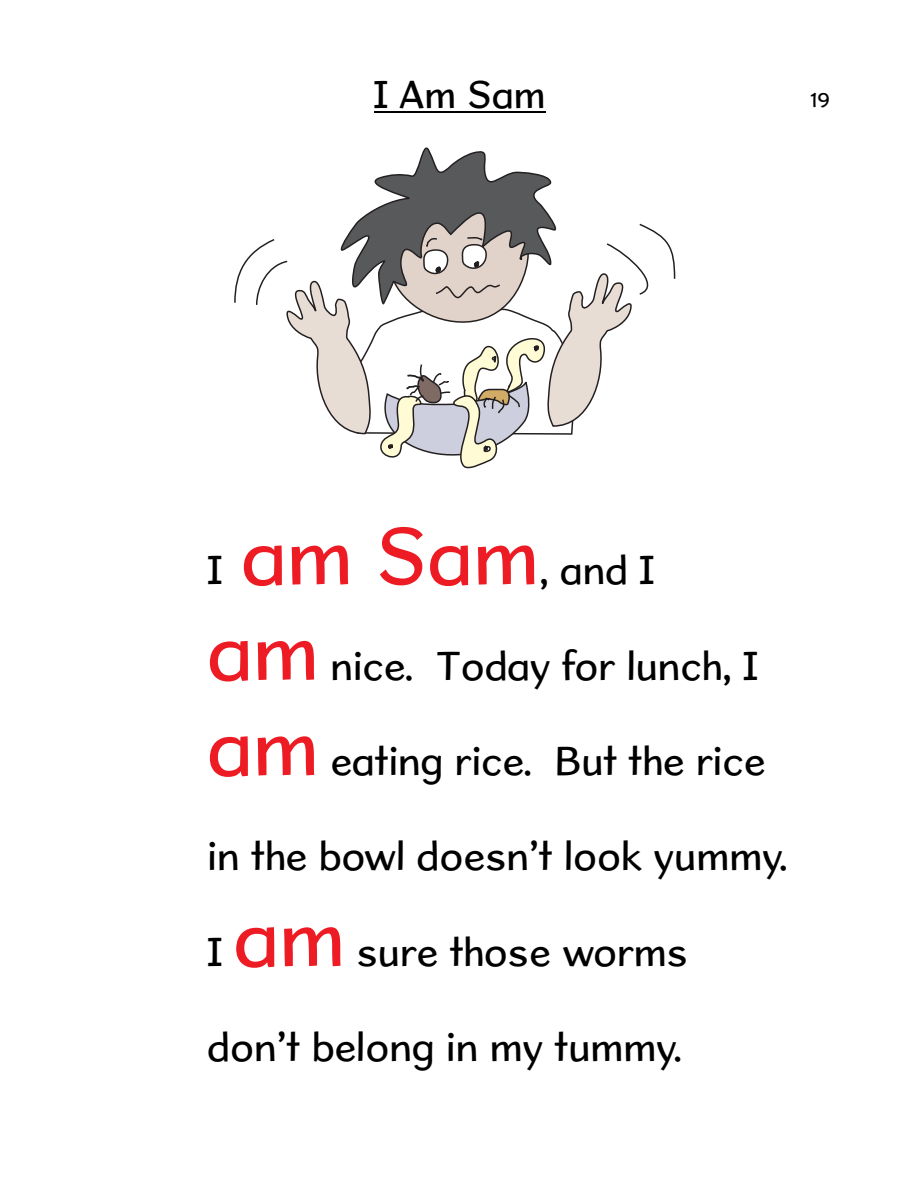
<style>
.page{position:relative;width:918px;height:1188px;background:#fff}
.page>*{position:absolute;margin:0;border:0;box-sizing:border-box;transform-origin:0 0}
.t1{font:81.15px/95.4px "Sweater School Rg";color:#ed1c24}
.t2{font:40.65px "Sweater School Rg";color:#000}
.t3{font:39px "Sweater School Rg";color:#000}
.t4{font:21px "Sweater School Rg";color:#000}
</style>
<div class="page">
<hr style="left:374px;top:111px;width:172px;height:2px;background:#000">
<svg style="left:234px;top:147px;width:442px;height:322px"></svg>
<p class="t3" style="left:374px;top:79px;width:173px">I Am Sam</p>
<p class="t4" style="left:811px;top:92px;width:21px">19</p>
<h1 class="t1" style="left:208px;top:517px;width:333px;text-indent:34px">am Sam am<br>am</h1>
<p class="t2" style="left:208px;top:554px;width:16px">I</p>
<p class="t2" style="left:539px;top:554px;width:117px">, and I</p>
<p class="t2" style="left:330px;top:649px;width:429px">nice. Today for lunch, I</p>
<p class="t2" style="left:330px;top:745px;width:437px">eating rice. But the rice</p>
<p class="t2" style="left:208px;top:840px;width:582px">in the bowl doesn’t look yummy.</p>
<h1 class="t1" style="left:234px;top:898px;width:113px">am</h1>
<p class="t2" style="left:208px;top:936px;width:16px">I</p>
<p class="t2" style="left:357px;top:936px;width:333px">sure those worms</p>
<p class="t2" style="left:208px;top:1031px;width:476px">don’t belong in my tummy.</p>
</div>
